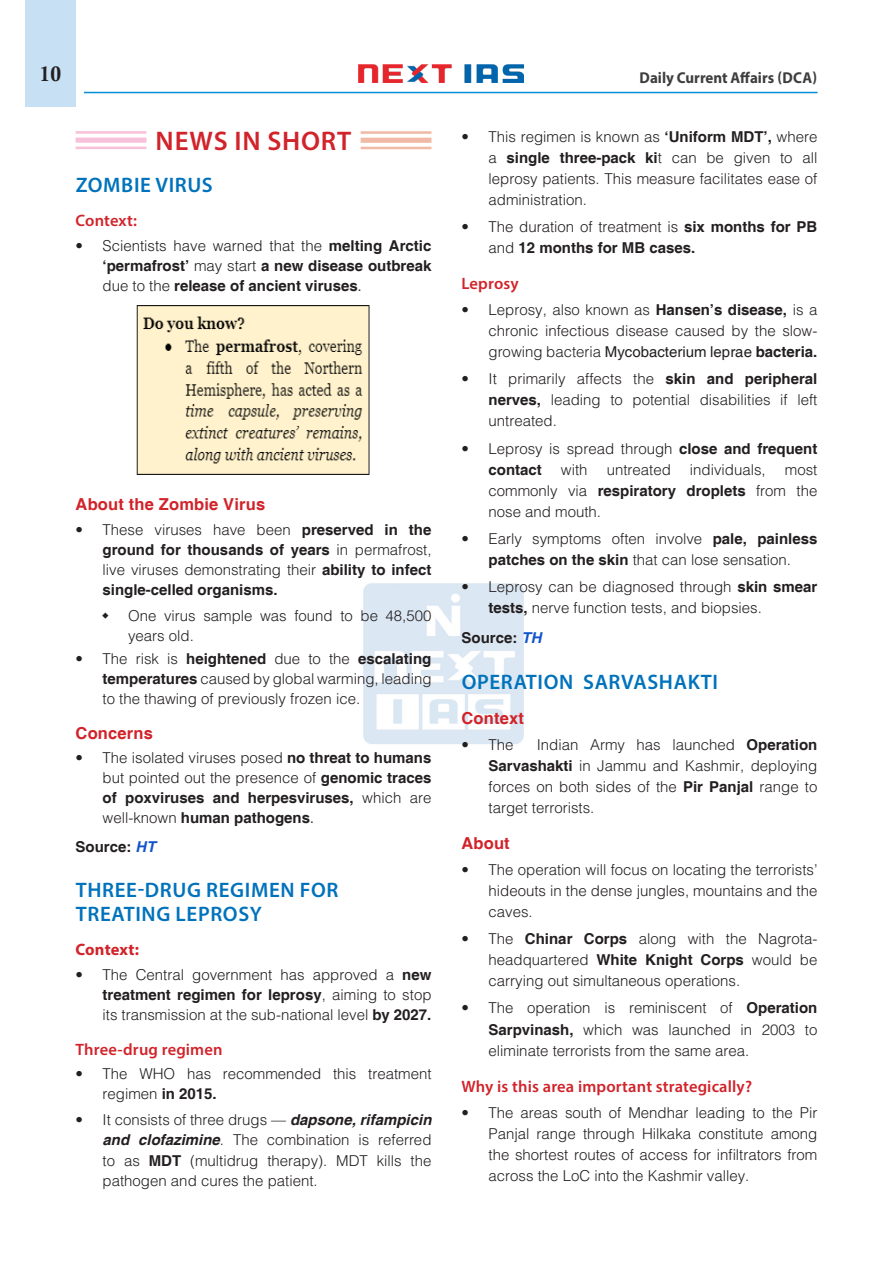
<style>
.page{position:relative;width:893px;height:1263px;background:#fff}
.page>*{position:absolute;margin:0;border:0;box-sizing:border-box;transform-origin:0 0}
.News_In_Short__headi{font:600 27px "Myriad Pro";letter-spacing:.03em;color:#d1232a}
.H-1{font:600 21px/23.9px "Myriad Pro";letter-spacing:.03em;color:#0072bc}
.t1{font:21px "Calis MT Bol";color:#231f20}
.H-2{font:600 16.5px "Myriad Pro";letter-spacing:.01em;color:#d1232a}
.H-2-2{font:700 16.5px "Helvetica";letter-spacing:.01em;color:#d1232a}
.H-2-3{font:700 16.5px "Myriad Pro";letter-spacing:.005em;color:#d1232a}
.t2{font:700 15.75px "Myriad Pro";color:#3e3e3f;scale:.95 1}
.t3{font:300 15px/21.1px "Helvetica";color:#231f20;text-align:justify}
.body{font:700 15px/20px "Helvetica";color:#231f20;text-align:justify}
.s1{font-weight:300}
.s2{font-family:"Times New Roman";font-weight:400}
.s3{font-weight:700}
.s4{font-style:italic;color:#15c}
.s5{font-weight:700;font-style:italic}
.s6{font-weight:400}
</style>
<div class="page">
<div style="left:25px;top:0;width:51px;height:107px;background:#c7e0f3"></div>
<img style="left:359px;top:64px;width:165px;height:19px">
<hr style="left:84px;top:92px;width:733px;height:1px;background:#008fd5">
<img style="left:363px;top:583px;width:161px;height:161px">
<hr style="left:361px;top:131px;width:70px;height:3px;background:#f0baa6">
<div style="left:361px;top:138px;width:70px;height:5px;background:#f0baa6"></div>
<hr style="left:361px;top:147px;width:70px;height:2px;background:#f0baa6">
<hr style="left:76px;top:131px;width:70px;height:3px;background:#f7c1d9">
<div style="left:76px;top:138px;width:70px;height:5px;background:#f7c1d9"></div>
<hr style="left:76px;top:147px;width:70px;height:2px;background:#f7c1d9">
<img style="left:136px;top:305px;width:234px;height:170px">
<h2 class="t1" style="left:40px;top:62px;width:23px">10</h2>
<p class="t2" style="left:640px;top:67px;width:188px">Daily Current Affairs (DCA)</p>
<p class="News_In_Short__headi" style="left:156px;top:124px;width:197px">NEWS IN SHORT</p>
<p class="H-1" style="left:76px;top:172px;width:139px">ZOMBIE VIRUS</p>
<p class="H-2" style="left:76px;top:210px;width:63px">Context:</p>
<p class="body" style="left:103px;top:236px;width:330px;text-indent:-27px"><span class="s1">• Scientists have warned that the</span> melting Arctic ‘permafrost’ <span class="s1">may start</span> a new disease outbreak <span class="s1">due to the</span> release of ancient viruses<span class="s2">.</span></p>
<p class="H-2-2" style="left:76px;top:494px;width:191px">About the Zombie Virus</p>
<p class="body" style="left:103px;top:520px;width:330px;text-indent:-27px"><span class="s1">• These viruses have been</span> preserved in the ground for thousands of years <span class="s1">in permafrost, live viruses demonstrating their</span> ability to infect single-celled organisms.</p>
<p class="t3" style="left:128px;top:605px;width:305px;line-height:20px">One virus sample was found to be 48,500 years old.</p>
<p class="t3" style="left:103px;top:648px;width:330px;line-height:20px;text-indent:-27px">• The risk is <span class="s3">heightened</span> due to the <span class="s3">escalating temperatures</span> caused by global warming, leading to the thawing of previously frozen ice.</p>
<p class="H-2-2" style="left:76px;top:723px;width:79px">Concerns</p>
<p class="body" style="left:103px;top:749px;width:330px;text-indent:-27px"><span class="s1">• The isolated viruses posed</span> no threat to humans <span class="s1">but pointed out the presence of</span> genomic traces of poxviruses and herpesviruses, <span class="s1">which are well-known</span> human pathogens<span class="s2">.</span></p>
<p class="body" style="left:76px;top:838px;width:82px">Source: <span class="s4">HT</span></p>
<p class="H-1" style="left:76px;top:878px;width:264px">THREE-DRUG REGIMEN FOR<br>TREATING LEPROSY</p>
<p class="H-2-3" style="left:76px;top:939px;width:65px">Context:</p>
<p class="t3" style="left:103px;top:964px;width:330px;line-height:20px;text-indent:-27px">• The Central government has approved a <span class="s3">new treatment regimen for leprosy</span>, aiming to stop its transmission at the sub-national level <span class="s3">by 2027.</span></p>
<p class="H-2" style="left:76px;top:1039px;width:148px">Three-drug regimen</p>
<p class="t3" style="left:103px;top:1063px;width:330px;line-height:20px;text-indent:-27px">• The WHO has recommended this treatment regimen <span class="s3">in 2015.</span></p>
<p class="t3" style="left:103px;top:1109px;width:330px;line-height:20.1px;text-indent:-27px">• It consists of three drugs — <span class="s5">dapsone, rifampicin and clofazimine</span>. The combination is referred to as <span class="s3">MDT</span> (multidrug therapy). MDT kills the pathogen and cures the patient.</p>
<p class="t3" style="left:488px;top:125px;width:330px;text-indent:-27px">• This regimen is known as <span class="s3">‘Uniform MDT’,</span> where a <span class="s3">single three-pack ki</span>t can be given to all leprosy patients. This measure facilitates ease of administration.</p>
<p class="body" style="left:488px;top:217px;width:330px;line-height:21.1px;text-indent:-27px"><span class="s1">• The duration of treatment is</span> six months for PB <span class="s1">and</span> 12 months for MB cases.</p>
<p class="H-2" style="left:461px;top:273px;width:59px">Leprosy</p>
<p class="t3" style="left:488px;top:299px;width:330px;text-indent:-27px">• Leprosy, also known as <span class="s3">Hansen’s disease,</span> is a chronic infectious disease caused by the slow&shy;growing bacteria <span class="s6">Mycobacterium leprae</span> <span class="s3">bacteria.</span></p>
<p class="t3" style="left:488px;top:368px;width:330px;text-indent:-27px">• It primarily affects the <span class="s3">skin and peripheral nerves,</span> leading to potential disabilities if left untreated.</p>
<p class="t3" style="left:488px;top:437px;width:330px;text-indent:-27px">• Leprosy is spread through <span class="s3">close and frequent contact</span></p>
<p class="t3" style="left:561px;top:458px;width:28px">with</p>
<p class="t3" style="left:607px;top:458px;width:66px">untreated</p>
<p class="t3" style="left:690px;top:458px;width:77px">individuals,</p>
<p class="t3" style="left:488px;top:458px;width:330px;text-indent:296px">most commonly via <span class="s3">respiratory droplets</span> from the nose and mouth.</p>
<p class="t3" style="left:461px;top:528px;width:357px;text-align:center">• Early symptoms often involve <span class="s3">pale, painless patches on the skin</span> that can lose sensation.</p>
<p class="t3" style="left:488px;top:576px;width:330px;text-indent:-27px">• Leprosy can be diagnosed through <span class="s3">skin smear tests,</span> nerve function tests, and biopsies.</p>
<p class="body" style="left:461px;top:629px;width:82px">Source: <span class="s4">TH</span></p>
<p class="H-1" style="left:462px;top:670px;width:258px">OPERATION SARVASHAKTI</p>
<p class="H-2-2" style="left:461px;top:708px;width:64px">Context</p>
<p class="t3" style="left:461px;top:733px;width:54px">• The</p>
<p class="t3" style="left:488px;top:733px;width:330px;text-indent:48px">Indian Army has launched <span class="s3">Operation Sarvashakti</span> in Jammu and Kashmir, deploying forces on both sides of the <span class="s3">Pir Panjal</span> range to target terrorists.</p>
<p class="H-2-2" style="left:461px;top:833px;width:50px">About</p>
<p class="t3" style="left:488px;top:858px;width:330px;text-indent:-27px">• The operation will focus on locating the terrorists’ hideouts in the dense jungles, mountains and the caves.</p>
<p class="t3" style="left:488px;top:928px;width:330px;text-indent:-27px">• The <span class="s3">Chinar Corps</span> along with the Nagrota&shy;headquartered <span class="s3">White Knight Corps</span> would be carrying out simultaneous operations.</p>
<p class="t3" style="left:488px;top:997px;width:330px;text-indent:-27px">• The operation is reminiscent of <span class="s3">Operation Sarpvinash,</span> which was launched in 2003 to eliminate terrorists from the same area.</p>
<p class="H-2" style="left:461px;top:1076px;width:292px">Why is this area important strategically?</p>
<p class="t3" style="left:488px;top:1101px;width:330px;text-indent:-27px">• The areas south of Mendhar leading to the Pir Panjal range through Hilkaka constitute among the shortest routes of access for infiltrators from across the LoC into the Kashmir valley.</p>
</div>
